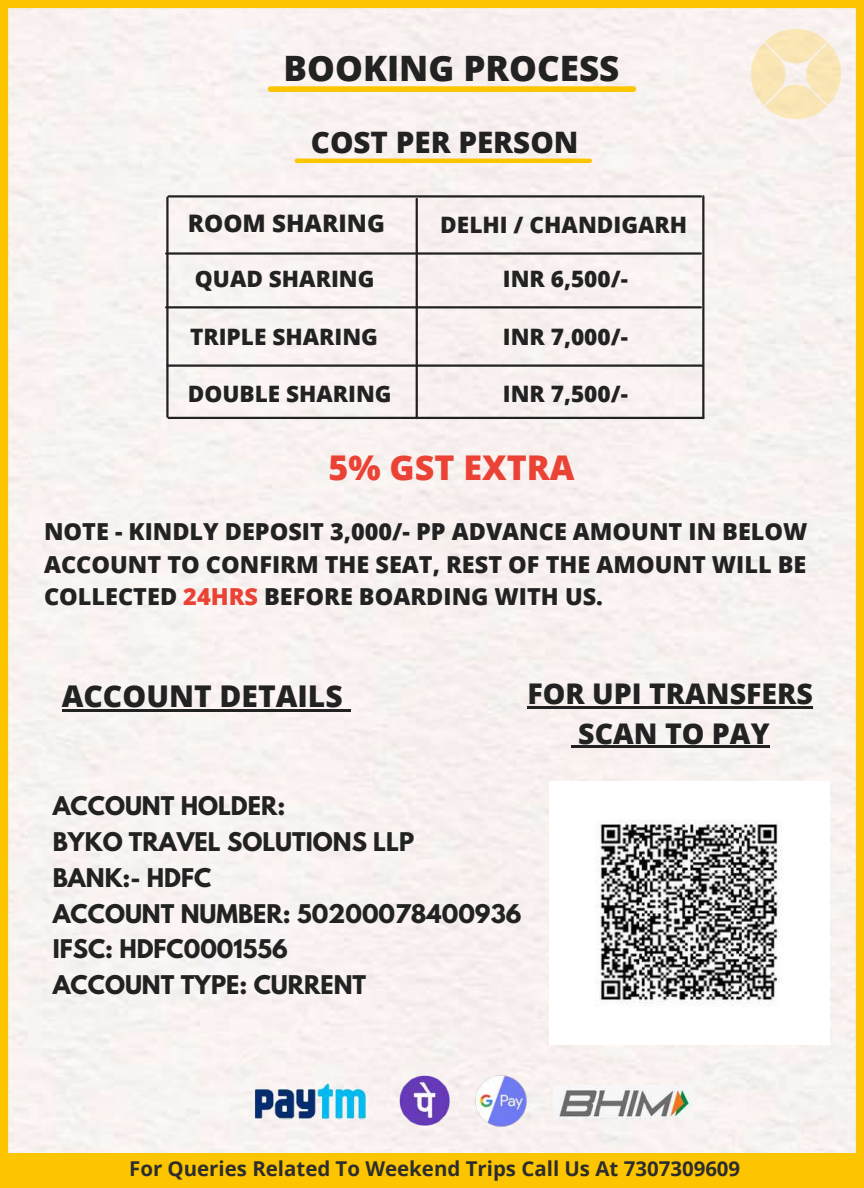
<style>
.page{position:relative;width:864px;height:1188px;background:#f9f2f0}
.page>*{position:absolute;margin:0;border:0;box-sizing:border-box;transform-origin:0 0}
.t1{font:800 34.95px "Open Sans";color:#222}
.t2{font:800 34.05px "Open Sans";color:#ea4335}
.t3{font:800 30px "Open Sans";color:#222}
.t4{font:800 29.55px "Open Sans";color:#222}
.t5{font:800 28.5px/39.3px "Open Sans";color:#222;text-align:center}
.t6{font:800 24.15px "Open Sans";color:#222}
.t7{font:800 23.4px/32.7px "Open Sans";color:#222;text-align:justify}
.t8{font:700 22.8px/36px "League Spartan";color:#222}
.t9{font:800 22.65px "Open Sans";color:#222}
.t10{font:700 20.4px "Open Sans";color:#2d2d2d}
.s1{color:#ea4335}
</style>
<div class="page">
<div style="left:0;top:1153px;width:860px;height:35px;background:#fcc500"></div>
<img style="left:748px;top:25px;width:98px;height:97px">
<div style="left:270px;top:86px;width:363px;height:6px;background:#fcc500"></div>
<img style="left:398px;top:1074px;width:54px;height:54px">
<img style="left:472px;top:1072px;width:58px;height:58px">
<img style="left:554px;top:1086px;width:138px;height:32px">
<img style="left:245px;top:1080px;width:130px;height:42px">
<img style="left:549px;top:781px;width:280px;height:263px">
<hr style="left:62px;top:710px;width:281px;height:2px;background:#222">
<svg style="left:343px;top:710px;width:8px;height:2px"></svg>
<hr style="left:528px;top:706px;width:285px;height:3px;background:#222">
<svg style="left:571px;top:746px;width:7px;height:2px"></svg>
<hr style="left:578px;top:746px;width:192px;height:2px;background:#222">
<hr style="left:166px;top:198px;width:3px;height:219px;background:#222">
<hr style="left:702px;top:196px;width:2px;height:222px;background:#222">
<hr style="left:416px;top:199px;width:2px;height:219px;background:#222">
<hr style="left:169px;top:195px;width:532px;height:3px;background:#222">
<hr style="left:169px;top:417px;width:534px;height:2px;background:#222">
<hr style="left:297px;top:159px;width:293px;height:4px;background:#fcc500">
<hr style="left:167px;top:364px;width:535px;height:3px;background:#222">
<hr style="left:166px;top:306px;width:535px;height:2px;background:#222">
<hr style="left:166px;top:252px;width:535px;height:3px;background:#222">
<h1 class="t1" style="left:284px;top:44px;width:337px">BOOKING PROCESS</h1>
<p class="t4" style="left:311px;top:121px;width:269px">COST PER PERSON</p>
<p class="t6" style="left:188px;top:206px;width:199px">ROOM SHARING</p>
<p class="t9" style="left:440px;top:208px;width:248px">DELHI / CHANDIGARH</p>
<p class="t9" style="left:195px;top:263px;width:181px">QUAD SHARING</p>
<p class="t9" style="left:190px;top:321px;width:189px">TRIPLE SHARING</p>
<p class="t9" style="left:188px;top:377px;width:205px">DOUBLE SHARING</p>
<p class="t9" style="left:503px;top:263px;width:127px">INR 6,500/-</p>
<p class="t9" style="left:503px;top:321px;width:127px">INR 7,000/-</p>
<p class="t9" style="left:503px;top:377px;width:127px">INR 7,500/-</p>
<h2 class="t2" style="left:328px;top:444px;width:248px">5% GST EXTRA</h2>
<p class="t7" style="left:44px;top:515px;width:765px">NOTE - KINDLY DEPOSIT 3,000/- PP ADVANCE AMOUNT IN BELOW ACCOUNT TO CONFIRM THE SEAT, REST OF THE AMOUNT WILL BE COLLECTED <span class="s1">24HRS</span> BEFORE BOARDING WITH US.</p>
<p class="t3" style="left:62px;top:675px;width:282px">ACCOUNT DETAILS</p>
<p class="t5" style="left:528px;top:673px;width:287px">FOR UPI TRANSFERS<br>SCAN TO PAY</p>
<p class="t8" style="left:53px;top:790px;width:470px">ACCOUNT HOLDER:<br>BYKO TRAVEL SOLUTIONS LLP<br>BANK:- HDFC<br>ACCOUNT NUMBER: 50200078400936<br>IFSC: HDFC0001556<br>ACCOUNT TYPE: CURRENT</p>
<p class="t10" style="left:129px;top:1154px;width:613px">For Queries Related To Weekend Trips Call Us At 7307309609</p>
</div>
